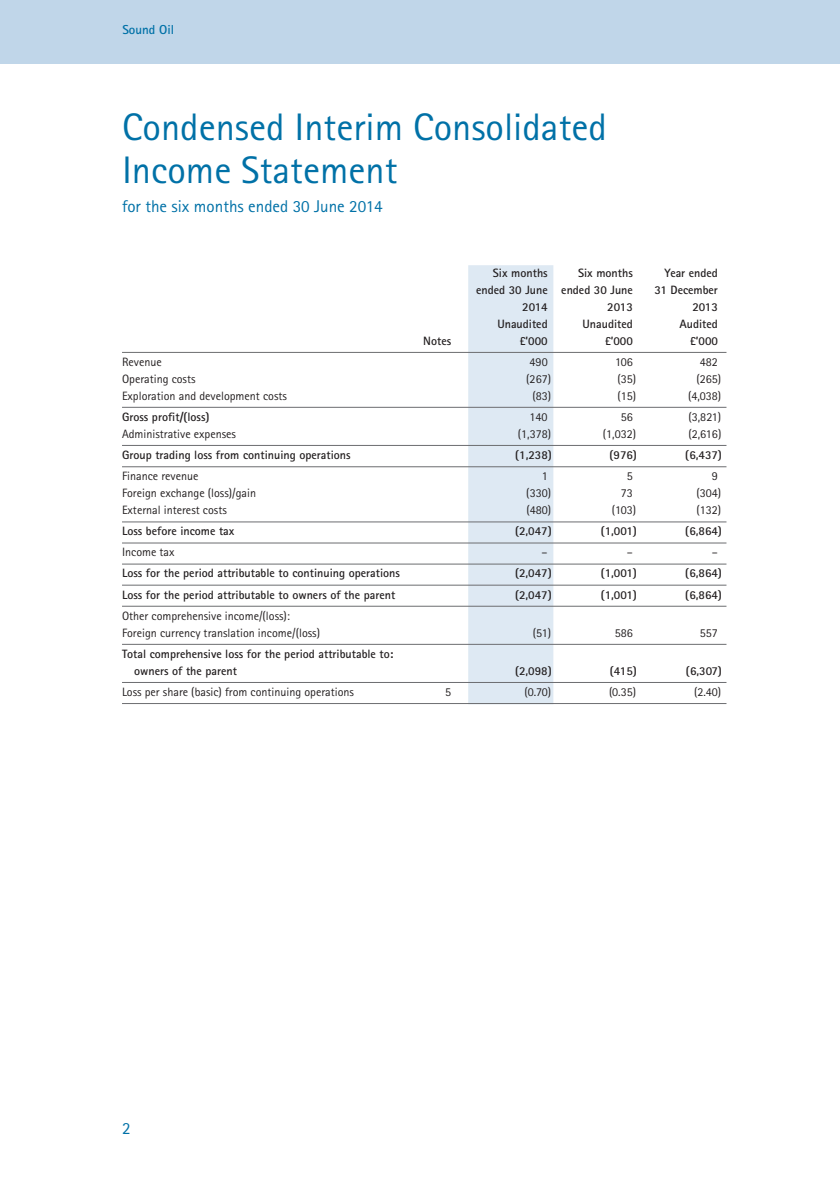
<style>
.page{position:relative;width:840px;height:1191px;background:#fff}
.page>*{position:absolute;margin:0;border:0;box-sizing:border-box;transform-origin:0 0}
.t1{font:38.4px/42.6px "Rotis Sans Serif";color:#0071a7}
.t2{font:17px "Rotis Sans Serif";color:#0071a7}
.t3{font:700 13px "Rotis Sans Serif";color:#0071a7}
.t4{font:700 12px/17px "Rotis Sans Serif";color:#231f20}
.t5{font:12px/17px "Rotis Sans Serif";color:#231f20}
</style>
<div class="page">
<hr style="left:839px;top:0;width:1px;height:63px;background:#c0d6e9">
<div style="left:0;top:0;width:839px;height:63px;background:#c0d6e9"></div>
<div style="left:468px;top:265px;width:85px;height:439px;background:#dee9f3"></div>
<hr style="left:122px;top:352px;width:604px;height:1px;background:#6c6d70">
<hr style="left:122px;top:407px;width:604px;height:1px;background:#6c6d70">
<hr style="left:122px;top:445px;width:604px;height:1px;background:#6c6d70">
<hr style="left:122px;top:466px;width:604px;height:1px;background:#6c6d70">
<hr style="left:122px;top:521px;width:604px;height:1px;background:#6c6d70">
<hr style="left:122px;top:542px;width:604px;height:1px;background:#6c6d70">
<hr style="left:122px;top:564px;width:604px;height:1px;background:#6c6d70">
<hr style="left:122px;top:585px;width:604px;height:1px;background:#6c6d70">
<hr style="left:122px;top:606px;width:604px;height:1px;background:#6c6d70">
<hr style="left:122px;top:644px;width:604px;height:1px;background:#6c6d70">
<hr style="left:122px;top:682px;width:604px;height:1px;background:#6c6d70">
<hr style="left:122px;top:703px;width:604px;height:1px;background:#6c6d70">
<p class="t3" style="left:122px;top:25px;width:53px">Sound Oil</p>
<h1 class="t1" style="left:122px;top:109px;width:486px">Condensed Interim Consolidated<br>Income Statement</h1>
<h2 class="t2" style="left:122px;top:200px;width:262px">for the six months ended 30 June 2014</h2>
<p class="t4" style="left:492px;top:265px;width:56px">Six months</p>
<p class="t4" style="left:577px;top:265px;width:56px">Six months</p>
<p class="t4" style="left:664px;top:265px;width:55px">Year ended</p>
<p class="t4" style="left:476px;top:282px;width:158px">ended 30 June ended 30 June</p>
<p class="t4" style="left:654px;top:282px;width:65px">31 December</p>
<p class="t4" style="left:522px;top:299px;width:27px">2014</p>
<p class="t4" style="left:607px;top:299px;width:27px">2013</p>
<p class="t4" style="left:692px;top:299px;width:27px">2013</p>
<p class="t4" style="left:497px;top:316px;width:52px">Unaudited</p>
<p class="t4" style="left:582px;top:316px;width:52px">Unaudited</p>
<p class="t4" style="left:679px;top:316px;width:40px">Audited</p>
<p class="t4" style="left:423px;top:333px;width:29px">Notes</p>
<p class="t4" style="left:519px;top:333px;width:29px">£’000</p>
<p class="t4" style="left:604px;top:333px;width:29px">£’000</p>
<p class="t4" style="left:689px;top:333px;width:29px">£’000</p>
<p class="t5" style="left:122px;top:354px;width:41px">Revenue</p>
<p class="t5" style="left:529px;top:354px;width:20px">490</p>
<p class="t5" style="left:614px;top:354px;width:19px">106</p>
<p class="t5" style="left:699px;top:354px;width:20px">482</p>
<p class="t5" style="left:122px;top:371px;width:75px">Operating costs</p>
<p class="t5" style="left:526px;top:371px;width:26px">(267)</p>
<p class="t5" style="left:617px;top:371px;width:20px">(35)</p>
<p class="t5" style="left:696px;top:371px;width:26px">(265)</p>
<p class="t5" style="left:122px;top:388px;width:166px">Exploration and development costs</p>
<p class="t5" style="left:532px;top:388px;width:20px">(83)</p>
<p class="t5" style="left:617px;top:388px;width:20px">(15)</p>
<p class="t5" style="left:687px;top:388px;width:35px">(4,038)</p>
<p class="t4" style="left:122px;top:409px;width:89px">Gross profit/(loss)</p>
<p class="t5" style="left:529px;top:409px;width:20px">140</p>
<p class="t5" style="left:620px;top:409px;width:14px">56</p>
<p class="t5" style="left:688px;top:409px;width:34px">(3,821)</p>
<p class="t5" style="left:122px;top:426px;width:115px">Administrative expenses</p>
<p class="t5" style="left:517px;top:426px;width:35px">(1,378)</p>
<p class="t5" style="left:602px;top:426px;width:35px">(1,032)</p>
<p class="t5" style="left:688px;top:426px;width:34px">(2,616)</p>
<p class="t4" style="left:122px;top:448px;width:230px">Group trading loss from continuing operations</p>
<p class="t4" style="left:515px;top:448px;width:38px">(1,238)</p>
<p class="t4" style="left:609px;top:448px;width:29px">(976)</p>
<p class="t4" style="left:685px;top:448px;width:38px">(6,437)</p>
<p class="t5" style="left:122px;top:469px;width:78px">Finance revenue</p>
<p class="t5" style="left:541px;top:469px;width:8px">1</p>
<p class="t5" style="left:626px;top:469px;width:8px">5</p>
<p class="t5" style="left:711px;top:469px;width:8px">9</p>
<p class="t5" style="left:122px;top:486px;width:136px">Foreign exchange (loss)/gain</p>
<p class="t5" style="left:526px;top:486px;width:26px">(330)</p>
<p class="t5" style="left:620px;top:486px;width:14px">73</p>
<p class="t5" style="left:696px;top:486px;width:26px">(304)</p>
<p class="t5" style="left:122px;top:503px;width:106px">External interest costs</p>
<p class="t5" style="left:526px;top:503px;width:26px">(480)</p>
<p class="t5" style="left:611px;top:503px;width:26px">(103)</p>
<p class="t5" style="left:696px;top:503px;width:26px">(132)</p>
<p class="t4" style="left:122px;top:524px;width:114px">Loss before income tax</p>
<p class="t4" style="left:515px;top:524px;width:38px">(2,047)</p>
<p class="t4" style="left:600px;top:524px;width:38px">(1,001)</p>
<p class="t4" style="left:685px;top:524px;width:38px">(6,864)</p>
<p class="t5" style="left:122px;top:545px;width:54px">Income tax</p>
<p class="t5" style="left:541px;top:545px;width:8px">–</p>
<p class="t5" style="left:626px;top:545px;width:8px">–</p>
<p class="t5" style="left:711px;top:545px;width:8px">–</p>
<p class="t4" style="left:122px;top:566px;width:279px">Loss for the period attributable to continuing operations</p>
<p class="t4" style="left:515px;top:566px;width:38px">(2,047)</p>
<p class="t4" style="left:600px;top:566px;width:38px">(1,001)</p>
<p class="t4" style="left:685px;top:566px;width:38px">(6,864)</p>
<p class="t4" style="left:122px;top:587px;width:274px">Loss for the period attributable to owners of the parent</p>
<p class="t4" style="left:515px;top:587px;width:38px">(2,047)</p>
<p class="t4" style="left:600px;top:587px;width:38px">(1,001)</p>
<p class="t4" style="left:685px;top:587px;width:38px">(6,864)</p>
<p class="t5" style="left:122px;top:608px;width:199px">Other comprehensive income/(loss):<br>Foreign currency translation income/(loss)</p>
<p class="t5" style="left:532px;top:625px;width:20px">(51)</p>
<p class="t5" style="left:614px;top:625px;width:20px">586</p>
<p class="t5" style="left:699px;top:625px;width:20px">557</p>
<p class="t4" style="left:134px;top:646px;width:261px;text-indent:-12px">Total comprehensive loss for the period attributable to: owners of the parent</p>
<p class="t4" style="left:515px;top:663px;width:38px">(2,098)</p>
<p class="t4" style="left:609px;top:663px;width:29px">(415)</p>
<p class="t4" style="left:685px;top:663px;width:37px">(6,307)</p>
<p class="t5" style="left:122px;top:684px;width:233px">Loss per share (basic) from continuing operations</p>
<p class="t5" style="left:445px;top:684px;width:8px">5</p>
<p class="t5" style="left:524px;top:684px;width:28px">(0.70)</p>
<p class="t5" style="left:608px;top:684px;width:29px">(0.35)</p>
<p class="t5" style="left:693px;top:684px;width:29px">(2.40)</p>
<h2 class="t2" style="left:122px;top:1122px;width:10px">2</h2>
</div>
